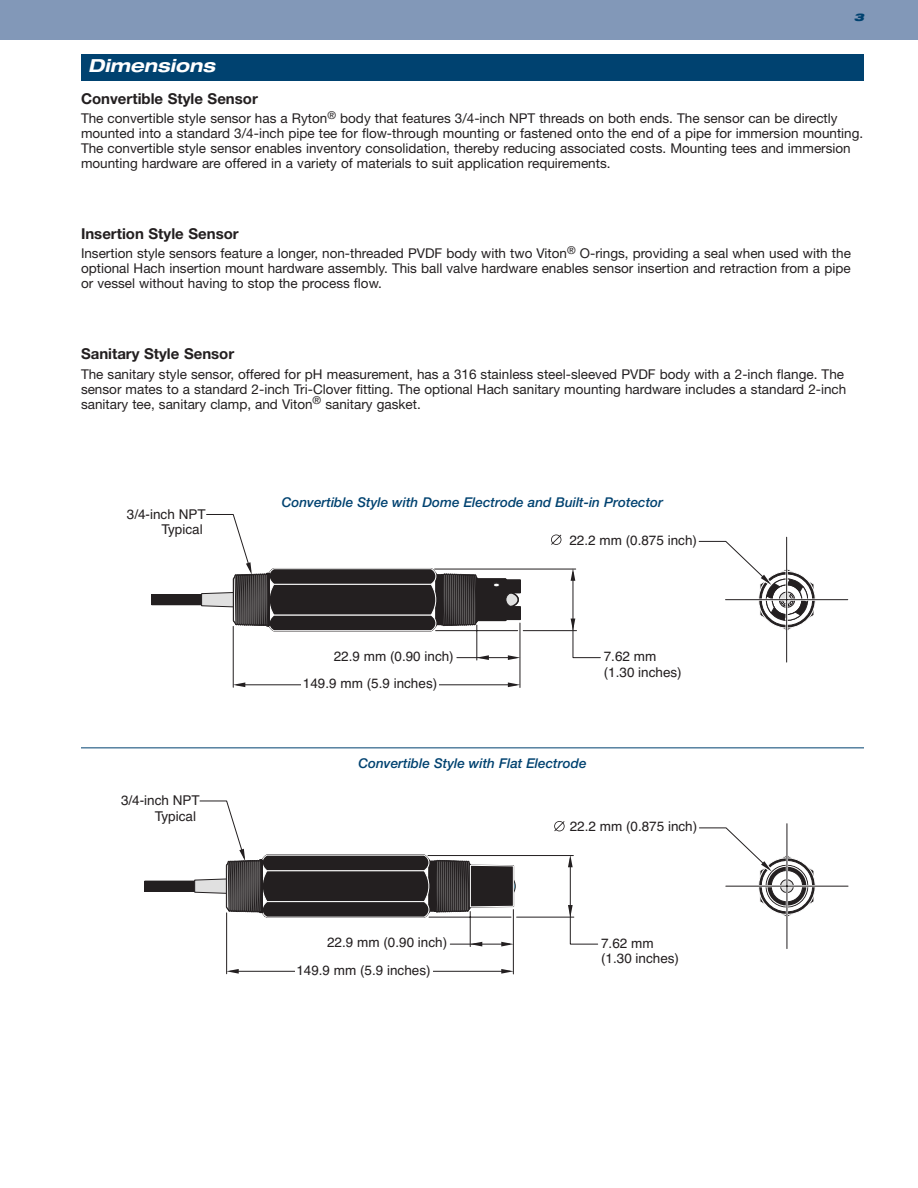
<style>
.page{position:relative;width:918px;height:1188px;background:#fff}
.page>*{position:absolute;margin:0;border:0;box-sizing:border-box;transform-origin:0 0}
.t1{font:italic 700 expanded 18px "Helvetica Neue";color:#fff}
.t2{font:700 15px "Helvetica Neue";color:#231f20}
.t3{font:13.5px/15px "Helvetica Neue";color:#231f20}
.t4{font:13.5px/15.6px "Helvetica";color:#231f20}
.t5{font:italic 500 13.5px "Helvetica Neue";color:#004270}
.t6{font:italic 900 expanded 10.5px "Helvetica Neue";color:#004270}
</style>
<div class="page">
<div style="left:0;top:0;width:918px;height:40px;background:#8298b8"></div>
<div style="left:81px;top:54px;width:783px;height:27px;background:#004270"></div>
<div style="left:152px;top:595px;width:53px;height:10px;background:#231f20"></div>
<div style="left:151px;top:594px;width:54px;height:11px;border:1px solid #231f20"></div>
<svg style="left:551px;top:535px;width:10px;height:10px"></svg>
<hr style="left:520px;top:623px;width:1px;height:65px;background:#231f20">
<hr style="left:435px;top:569px;width:141px;height:1px;background:#231f20">
<hr style="left:523px;top:630px;width:54px;height:1px;background:#231f20">
<hr style="left:573px;top:572px;width:1px;height:55px;background:#231f20">
<svg style="left:571px;top:568px;width:4px;height:13px"></svg>
<hr style="left:726px;top:599px;width:122px;height:1px;background:#231f20">
<hr style="left:786px;top:537px;width:1px;height:125px;background:#231f20">
<svg style="left:201px;top:514px;width:322px;height:173px"></svg>
<svg style="left:698px;top:541px;width:121px;height:91px"></svg>
<svg style="left:571px;top:619px;width:30px;height:39px"></svg>
<hr style="left:81px;top:747px;width:783px;height:1px;background:#004270">
<div style="left:145px;top:881px;width:53px;height:10px;background:#231f20"></div>
<svg style="left:554px;top:821px;width:11px;height:10px"></svg>
<hr style="left:428px;top:855px;width:145px;height:1px;background:#231f20">
<hr style="left:517px;top:917px;width:57px;height:1px;background:#231f20">
<hr style="left:570px;top:859px;width:1px;height:54px;background:#231f20">
<svg style="left:568px;top:856px;width:5px;height:11px"></svg>
<hr style="left:726px;top:886px;width:122px;height:1px;background:#231f20">
<hr style="left:787px;top:824px;width:1px;height:125px;background:#231f20">
<svg style="left:194px;top:800px;width:321px;height:174px"></svg>
<svg style="left:699px;top:827px;width:121px;height:92px"></svg>
<svg style="left:568px;top:905px;width:30px;height:40px"></svg>
<h1 class="t1" style="left:88px;top:59px;width:128px">Dimensions</h1>
<p class="t6" style="left:854px;top:13px;width:12px">3</p>
<p class="t2" style="left:81px;top:93px;width:178px">Convertible Style Sensor</p>
<p class="t3" style="left:81px;top:112px;width:784px">The convertible style sensor has a Ryton<sup>®</sup> body that features 3/4-inch NPT threads on both ends. The sensor can be directly mounted into a standard 3/4-inch pipe tee for flow-through mounting or fastened onto the end of a pipe for immersion mounting.<br>The convertible style sensor enables inventory consolidation, thereby reducing associated costs. Mounting tees and immersion mounting hardware are offered in a variety of materials to suit application requirements.</p>
<p class="t2" style="left:81px;top:228px;width:159px">Insertion Style Sensor</p>
<p class="t3" style="left:81px;top:247px;width:771px;text-align:justify">Insertion style sensors feature a longer, non-threaded PVDF body with two Viton<sup>®</sup> O-rings, providing a seal when used with the optional Hach insertion mount hardware assembly. This ball valve hardware enables sensor insertion and retraction from a pipe or vessel without having to stop the process flow.</p>
<p class="t2" style="left:81px;top:348px;width:155px">Sanitary Style Sensor</p>
<p class="t3" style="left:81px;top:368px;width:767px">The sanitary style sensor, offered for pH measurement, has a 316 stainless steel-sleeved PVDF body with a 2-inch flange. The sensor mates to a standard 2-inch Tri-Clover fitting. The optional Hach sanitary mounting hardware includes a standard 2-inch sanitary tee, sanitary clamp, and Viton<sup>®</sup> sanitary gasket.</p>
<p class="t4" style="left:127px;top:506px;width:80px;text-align:right">3/4-inch NPT<br>Typical</p>
<p class="t4" style="left:121px;top:793px;width:80px;text-align:right">3/4-inch NPT<br>Typical</p>
<p class="t5" style="left:282px;top:497px;width:383px">Convertible Style with Dome Electrode and Built-in Protector</p>
<p class="t4" style="left:334px;top:648px;width:122px">22.9 mm (0.90 inch)</p>
<p class="t4" style="left:303px;top:676px;width:136px">149.9 mm (5.9 inches)</p>
<p class="t4" style="left:569px;top:533px;width:129px">22.2 mm (0.875 inch)</p>
<p class="t4" style="left:604px;top:649px;width:80px">7.62 mm (1.30 inches)</p>
<p class="t5" style="left:359px;top:758px;width:230px">Convertible Style with Flat Electrode</p>
<p class="t4" style="left:327px;top:935px;width:122px">22.9 mm (0.90 inch)</p>
<p class="t4" style="left:296px;top:962px;width:136px">149.9 mm (5.9 inches)</p>
<p class="t4" style="left:570px;top:819px;width:129px">22.2 mm (0.875 inch)</p>
<p class="t4" style="left:601px;top:935px;width:80px">7.62 mm (1.30 inches)</p>
</div>
